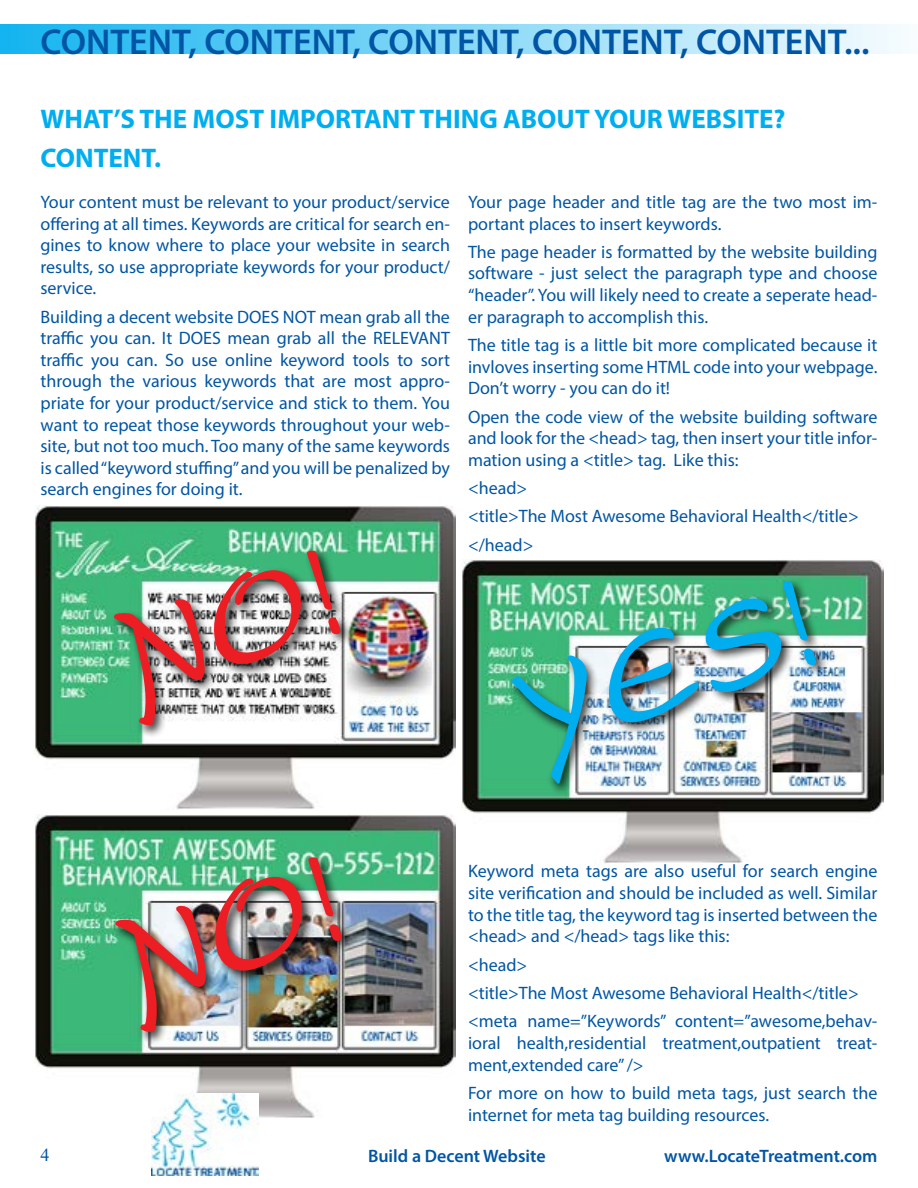
<style>
.page{position:relative;width:918px;height:1188px;background:#fff}
.page>*{position:absolute;margin:0;border:0;box-sizing:border-box;transform-origin:0 0}
.t1{font:108px "Adriattica";color:#00aeef}
.t2{font:600 36px "Myriad Pro";color:#0055a4}
.t3{font:700 27px/39.2px "Myriad Pro";color:#00aeef}
.t4{font:18px/21.6px "Myriad Pro";color:#0055a4;text-align:justify}
.t5{font:600 18px "Myriad Pro";color:#0055a4}
.t6{font:18px "Times New Roman";color:#0055a4}
</style>
<div class="page">
<div style="left:0;top:24px;width:918px;height:30px;background:linear-gradient(to right,#13b4f0,#f8fcfe)"></div>
<img style="left:462px;top:560px;width:421px;height:304px">
<img style="left:34px;top:506px;width:422px;height:304px">
<img style="left:35px;top:815px;width:421px;height:304px">
<img style="left:151px;top:1094px;width:107px;height:82px">
<div style="left:110px;top:546px;width:243px;height:192px;background:#000;opacity:.75"></div>
<div style="left:111px;top:853px;width:243px;height:192px;background:#000;opacity:.75"></div>
<div style="left:508px;top:577px;width:321px;height:220px;background:#000;opacity:.75"></div>
<svg style="left:104px;top:548px;width:240px;height:180px"></svg>
<img style="left:106px;top:854px;width:239px;height:181px">
<h2 class="t2" style="left:40px;top:19px;width:831px">CONTENT, CONTENT, CONTENT, CONTENT, CONTENT...</h2>
<h3 class="t3" style="left:40px;top:99px;width:747px">WHAT’S THE MOST IMPORTANT THING ABOUT YOUR WEBSITE?<br>CONTENT.</h3>
<p class="t4" style="left:468px;top:191px;width:411px">Your page header and title tag are the two most im&shy;portant places to insert keywords.</p>
<p class="t4" style="left:468px;top:241px;width:411px">The page header is formatted by the website building software - just select the paragraph type and choose “header”. You will likely need to create a seperate head&shy;er paragraph to accomplish this.</p>
<p class="t4" style="left:468px;top:334px;width:411px">The title tag is a little bit more complicated because it invloves inserting some HTML code into your webpage.<br>Don’t worry - you can do it!</p>
<p class="t4" style="left:468px;top:405px;width:411px">Open the code view of the website building software and look for the &lt;head&gt; tag, then insert your title infor&shy;mation using a &lt;title&gt; tag. Like this:</p>
<p class="t4" style="left:468px;top:474px;width:392px;line-height:28.3px;text-align:left">&lt;head&gt;<br>&lt;title&gt;The Most Awesome Behavioral Health&lt;/title&gt; &lt;/head&gt;</p>
<p class="t4" style="left:40px;top:191px;width:411px">Your content must be relevant to your product/service offering at all times. Keywords are critical for search en&shy;gines to know where to place your website in search results, so use appropriate keywords for your product/ service.</p>
<p class="t4" style="left:40px;top:306px;width:411px">Building a decent website DOES NOT mean grab all the traffic you can. It DOES mean grab all the RELEVANT traffic you can. So use online keyword tools to sort through the various keywords that are most appro&shy;priate for your product/service and stick to them. You want to repeat those keywords throughout your web&shy;site, but not too much. Too many of the same keywords is called “keyword stuffing” and you will be penalized by search engines for doing it.</p>
<h1 class="t1" style="left:495px;top:651px;width:316px;rotate:-18deg">YES!</h1>
<p class="t4" style="left:468px;top:860px;width:411px">Keyword meta tags are also useful for search engine site verification and should be included as well. Similar to the title tag, the keyword tag is inserted between the &lt;head&gt; and &lt;/head&gt; tags like this:</p>
<p class="t4" style="left:468px;top:950px;width:411px;line-height:28.3px;text-align:left">&lt;head&gt;<br>&lt;title&gt;The Most Awesome Behavioral Health&lt;/title&gt; &lt;meta name=”Keywords” content=”awesome,behav-</p>
<p class="t4" style="left:468px;top:1032px;width:411px">ioral health,residential treatment,outpatient treat&shy;ment,extended care” /&gt;</p>
<p class="t4" style="left:468px;top:1082px;width:411px">For more on how to build meta tags, just search the internet for meta tag building resources.</p>
<p class="t6" style="left:40px;top:1143px;width:10px">4</p>
<p class="t5" style="left:368px;top:1145px;width:179px">Build a Decent Website</p>
<p class="t5" style="left:664px;top:1145px;width:215px">www.LocateTreatment.com</p>
</div>
